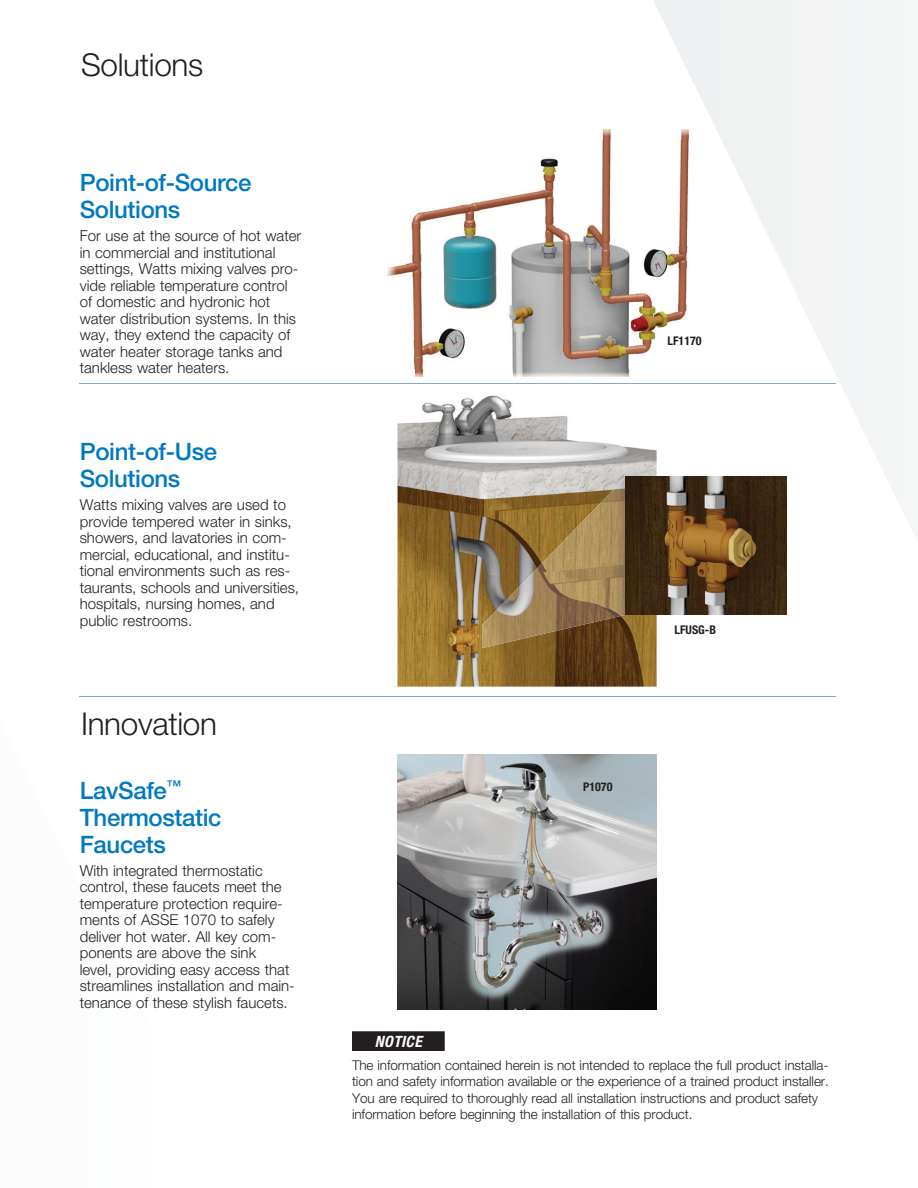
<style>
.page{position:relative;width:918px;height:1188px;background:#fff}
.page>*{position:absolute;margin:0;border:0;box-sizing:border-box;transform-origin:0 0}
.t1{font:300 31.5px "Helvetica Neue LT Std";letter-spacing:-.01em;color:#231f20}
.t2{font:500 24px/27px "Helvetica Neue LT Std";letter-spacing:-.015em;color:#0079c2}
.t3{font:italic 700 condensed 15.6px "Helvetica Neue LT Std";letter-spacing:.025em;color:#fff}
.t4{font:300 15px/16.5px "Helvetica Neue LT Std";color:#231f20}
.t5{font:300 13.5px/16.5px "Helvetica Neue LT Std";letter-spacing:-.005em;color:#231f20}
.t6{font:700 condensed 12px "Helvetica Neue LT Std";color:#231f20}
</style>
<div class="page">
<svg style="left:654px;top:0;width:249px;height:510px"></svg>
<img style="left:398px;top:755px;width:259px;height:254px">
<img style="left:398px;top:392px;width:259px;height:295px">
<hr style="left:80px;top:696px;width:756px;height:1px;background:#7aabdb">
<div style="left:353px;top:1032px;width:91px;height:18px;background:#231f20"></div>
<div style="left:352px;top:1031px;width:93px;height:20px;border:2px solid #231f20"></div>
<img style="left:483px;top:477px;width:143px;height:171px">
<img style="left:626px;top:477px;width:161px;height:138px">
<hr style="left:80px;top:383px;width:756px;height:1px;background:#7aabdb">
<img style="left:411px;top:140px;width:255px;height:88px">
<img style="left:666px;top:130px;width:47px;height:247px">
<img style="left:399px;top:228px;width:268px;height:99px">
<img style="left:413px;top:327px;width:254px;height:50px">
<img style="left:602px;top:127px;width:108px;height:13px">
<img style="left:387px;top:265px;width:12px;height:11px">
<img style="left:413px;top:369px;width:232px;height:8px">
<h1 class="t1" style="left:81px;top:46px;width:124px">Solutions</h1>
<h2 class="t2" style="left:80px;top:169px;width:173px">Point-of-Source<br>Solutions</h2>
<p class="t4" style="left:80px;top:227px;width:223px">For use at the source of hot water in commercial and institutional settings, Watts mixing valves pro&shy;vide reliable temperature control of domestic and hydronic hot water distribution systems. In this way, they extend the capacity of water heater storage tanks and tankless water heaters.</p>
<h2 class="t2" style="left:80px;top:438px;width:139px">Point-of-Use<br>Solutions</h2>
<p class="t4" style="left:80px;top:496px;width:221px">Watts mixing valves are used to provide tempered water in sinks, showers, and lavatories in com&shy;mercial, educational, and institu&shy;tional environments such as res&shy;taurants, schools and universities, hospitals, nursing homes, and public restrooms.</p>
<h1 class="t1" style="left:81px;top:705px;width:138px">Innovation</h1>
<h2 class="t2" style="left:80px;top:776px;width:143px">LavSafe<sup>™<br></sup>Thermostatic<br>Faucets</h2>
<p class="t4" style="left:80px;top:862px;width:217px">With integrated thermostatic control, these faucets meet the temperature protection require&shy;ments of ASSE 1070 to safely deliver hot water. All key com&shy;ponents are above the sink<br>level, providing easy access that streamlines installation and main&shy;tenance of these stylish faucets.</p>
<p class="t6" style="left:668px;top:333px;width:36px">LF1170</p>
<p class="t6" style="left:583px;top:780px;width:31px">P1070</p>
<p class="t6" style="left:675px;top:622px;width:43px">LFUSG-B</p>
<p class="t3" style="left:375px;top:1032px;width:48px">NOTICE</p>
<p class="t5" style="left:352px;top:1056px;width:478px">The information contained herein is not intended to replace the full product installa&shy;tion and safety information available or the experience of a trained product installer.<br>You are required to thoroughly read all installation instructions and product safety information before beginning the installation of this product.</p>
</div>
